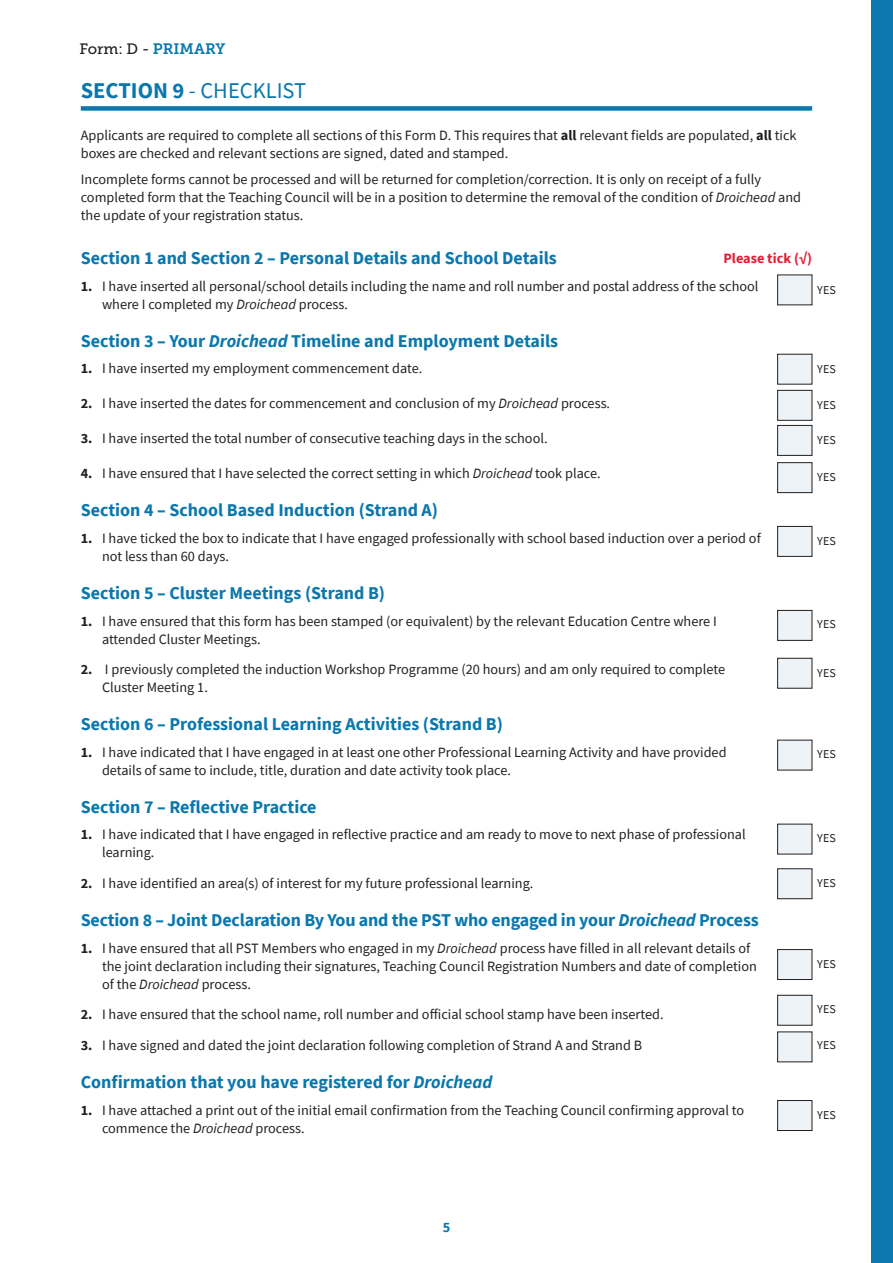
<style>
.page{position:relative;width:893px;height:1263px;background:#fff}
.page>*{position:absolute;margin:0;border:0;box-sizing:border-box;transform-origin:0 0}
.Default{font:22.5px "Source Sans Pro";color:#0a77ad}
.Body_text_2016{font:700 18px "Source Sans Pro";color:#0a77ad}
.t1{font:15px "Museo Slab 500";color:#231f20}
.Body_text_2016-2{font:14.25px/18px "Source Sans Pro";color:#231f20}
.t2{font:700 14.25px "Source Sans Pro";color:#e41d35}
.t3{font:700 14.25px "Source Sans Pro";color:#0a77ad}
.Body_text_2016-3{font:12px "Source Sans Pro";color:#231f20}
.s1{font-family:"Museo Slab 700";color:#0a77ad}
.s2{font-weight:700}
.s3{font-style:italic}
</style>
<div class="page">
<div style="left:81px;top:106px;width:731px;height:5px;background:#0a77ad"></div>
<div style="left:872px;top:0;width:21px;height:1263px;background:#0a77ad"></div>
<div style="left:778px;top:275px;width:34px;height:30px;background:#eef3f8"></div>
<div style="left:778px;top:354px;width:34px;height:30px;background:#eef3f8"></div>
<div style="left:778px;top:610px;width:34px;height:30px;background:#eef3f8"></div>
<div style="left:777px;top:610px;width:35px;height:30px;border:1px solid #231f20"></div>
<div style="left:778px;top:390px;width:34px;height:30px;background:#eef3f8"></div>
<div style="left:777px;top:390px;width:35px;height:30px;border:1px solid #231f20"></div>
<div style="left:778px;top:658px;width:34px;height:30px;background:#eef3f8"></div>
<div style="left:777px;top:658px;width:35px;height:30px;border:1px solid #231f20"></div>
<div style="left:778px;top:740px;width:34px;height:30px;background:#eef3f8"></div>
<div style="left:778px;top:824px;width:34px;height:30px;background:#eef3f8"></div>
<div style="left:778px;top:869px;width:34px;height:30px;background:#eef3f8"></div>
<div style="left:777px;top:868px;width:35px;height:31px;border:1px solid #231f20"></div>
<div style="left:778px;top:949px;width:34px;height:30px;background:#eef3f8"></div>
<div style="left:777px;top:949px;width:35px;height:31px;border:1px solid #231f20"></div>
<div style="left:778px;top:995px;width:34px;height:30px;background:#eef3f8"></div>
<div style="left:777px;top:995px;width:35px;height:30px;border:1px solid #231f20"></div>
<div style="left:778px;top:1032px;width:34px;height:30px;background:#eef3f8"></div>
<div style="left:778px;top:1100px;width:34px;height:30px;background:#eef3f8"></div>
<div style="left:777px;top:1100px;width:35px;height:31px;border:1px solid #231f20"></div>
<div style="left:778px;top:425px;width:34px;height:30px;background:#eef3f8"></div>
<div style="left:777px;top:425px;width:35px;height:31px;border:1px solid #231f20"></div>
<div style="left:778px;top:463px;width:34px;height:30px;background:#eef3f8"></div>
<div style="left:777px;top:462px;width:35px;height:31px;border:1px solid #231f20"></div>
<div style="left:778px;top:526px;width:34px;height:30px;background:#eef3f8"></div>
<div style="left:777px;top:526px;width:35px;height:31px;border:1px solid #231f20"></div>
<p class="t1" style="left:79px;top:40px;width:148px">Form: D - <span class="s1">PRIMARY</span></p>
<p class="Default" style="left:81px;top:76px;width:227px"><span class="s2">SECTION 9</span> - CHECKLIST</p>
<p class="Body_text_2016-2" style="left:81px;top:126px;width:717px">Applicants are required to complete all sections of this Form D. This requires that <span class="s2">all</span> relevant fields are populated, <span class="s2">all</span> tick boxes are checked and relevant sections are signed, dated and stamped.</p>
<p class="Body_text_2016-2" style="left:81px;top:170px;width:722px">Incomplete forms cannot be processed and will be returned for completion/correction. It is only on receipt of a fully completed form that the Teaching Council will be in a position to determine the removal of the condition of <span class="s3">Droichead</span> and the update of your registration status.</p>
<p class="t2" style="left:723px;top:248px;width:90px">Please tick (√)</p>
<p class="Body_text_2016" style="left:81px;top:246px;width:478px">Section 1 and Section 2 – Personal Details and School Details</p>
<p class="Body_text_2016-2" style="left:102px;top:277px;width:658px;text-indent:-21px"><span class="s2">1.</span> I have inserted all personal/school details including the name and roll number and postal address of the school where I completed my <span class="s3">Droichead</span> process.</p>
<p class="Body_text_2016" style="left:81px;top:329px;width:479px">Section 3 – Your <span class="s3">Droichead</span> Timeline and Employment Details</p>
<p class="Body_text_2016-2" style="left:81px;top:360px;width:343px"><span class="s2">1.</span> I have inserted my employment commencement date.</p>
<p class="Body_text_2016-2" style="left:81px;top:395px;width:531px"><span class="s2">2.</span> I have inserted the dates for commencement and conclusion of my <span class="s3">Droichead</span> process.</p>
<p class="Body_text_2016-2" style="left:81px;top:430px;width:468px"><span class="s2">3.</span> I have inserted the total number of consecutive teaching days in the school.</p>
<p class="Body_text_2016-2" style="left:81px;top:465px;width:521px"><span class="s2">4.</span> I have ensured that I have selected the correct setting in which <span class="s3">Droichead</span> took place.</p>
<p class="Body_text_2016" style="left:81px;top:498px;width:359px">Section 4 – School Based Induction (Strand A)</p>
<p class="Body_text_2016-2" style="left:102px;top:529px;width:660px;text-indent:-21px"><span class="s2">1.</span> I have ticked the box to indicate that I have engaged professionally with school based induction over a period of not less than 60 days.</p>
<p class="Body_text_2016" style="left:81px;top:581px;width:306px">Section 5 – Cluster Meetings (Strand B)</p>
<p class="Body_text_2016-2" style="left:102px;top:612px;width:616px;text-indent:-21px"><span class="s2">1.</span> I have ensured that this form has been stamped (or equivalent) by the relevant Education Centre where I attended Cluster Meetings.</p>
<p class="Body_text_2016-2" style="left:102px;top:660px;width:624px;text-indent:-21px"><span class="s2">2.</span> I previously completed the induction Workshop Programme (20 hours) and am only required to complete<br>Cluster Meeting 1.</p>
<p class="Body_text_2016" style="left:81px;top:712px;width:424px">Section 6 – Professional Learning Activities (Strand B)</p>
<p class="Body_text_2016-2" style="left:102px;top:743px;width:626px;text-indent:-21px"><span class="s2">1.</span> I have indicated that I have engaged in at least one other Professional Learning Activity and have provided details of same to include, title, duration and date activity took place.</p>
<p class="Body_text_2016" style="left:81px;top:795px;width:237px">Section 7 – Reflective Practice</p>
<p class="Body_text_2016-2" style="left:102px;top:825px;width:645px;text-indent:-21px"><span class="s2">1.</span> I have indicated that I have engaged in reflective practice and am ready to move to next phase of professional learning.</p>
<p class="Body_text_2016-2" style="left:81px;top:874px;width:454px"><span class="s2">2.</span> I have identified an area(s) of interest for my future professional learning.</p>
<p class="Body_text_2016" style="left:81px;top:908px;width:679px">Section 8 – Joint Declaration By You and the PST who engaged in your <span class="s3">Droichead</span> Process</p>
<p class="Body_text_2016-2" style="left:102px;top:939px;width:656px;text-indent:-21px"><span class="s2">1.</span> I have ensured that all PST Members who engaged in my <span class="s3">Droichead</span> process have filled in all relevant details of the joint declaration including their signatures, Teaching Council Registration Numbers and date of completion of the <span class="s3">Droichead</span> process.</p>
<p class="Body_text_2016-2" style="left:81px;top:1005px;width:584px"><span class="s2">2.</span> I have ensured that the school name, roll number and official school stamp have been inserted.</p>
<p class="Body_text_2016-2" style="left:81px;top:1036px;width:563px"><span class="s2">3.</span> I have signed and dated the joint declaration following completion of Strand A and Strand B</p>
<p class="Body_text_2016" style="left:81px;top:1070px;width:413px">Confirmation that you have registered for <span class="s3">Droichead</span></p>
<p class="Body_text_2016-2" style="left:102px;top:1101px;width:644px;text-indent:-21px"><span class="s2">1.</span> I have attached a print out of the initial email confirmation from the Teaching Council confirming approval to commence the <span class="s3">Droichead</span> process.</p>
<p class="Body_text_2016-3" style="left:817px;top:283px;width:20px">YES</p>
<p class="Body_text_2016-3" style="left:817px;top:361px;width:20px">YES</p>
<p class="Body_text_2016-3" style="left:817px;top:397px;width:20px">YES</p>
<p class="Body_text_2016-3" style="left:817px;top:432px;width:20px">YES</p>
<p class="Body_text_2016-3" style="left:817px;top:469px;width:20px">YES</p>
<p class="Body_text_2016-3" style="left:817px;top:533px;width:20px">YES</p>
<p class="Body_text_2016-3" style="left:817px;top:616px;width:20px">YES</p>
<p class="Body_text_2016-3" style="left:817px;top:665px;width:20px">YES</p>
<p class="Body_text_2016-3" style="left:817px;top:746px;width:20px">YES</p>
<p class="Body_text_2016-3" style="left:817px;top:831px;width:20px">YES</p>
<p class="Body_text_2016-3" style="left:817px;top:875px;width:20px">YES</p>
<p class="Body_text_2016-3" style="left:817px;top:956px;width:20px">YES</p>
<p class="Body_text_2016-3" style="left:817px;top:1001px;width:20px">YES</p>
<p class="Body_text_2016-3" style="left:817px;top:1037px;width:20px">YES</p>
<p class="Body_text_2016-3" style="left:817px;top:1108px;width:20px">YES</p>
<p class="t3" style="left:443px;top:1218px;width:9px">5</p>
</div>
